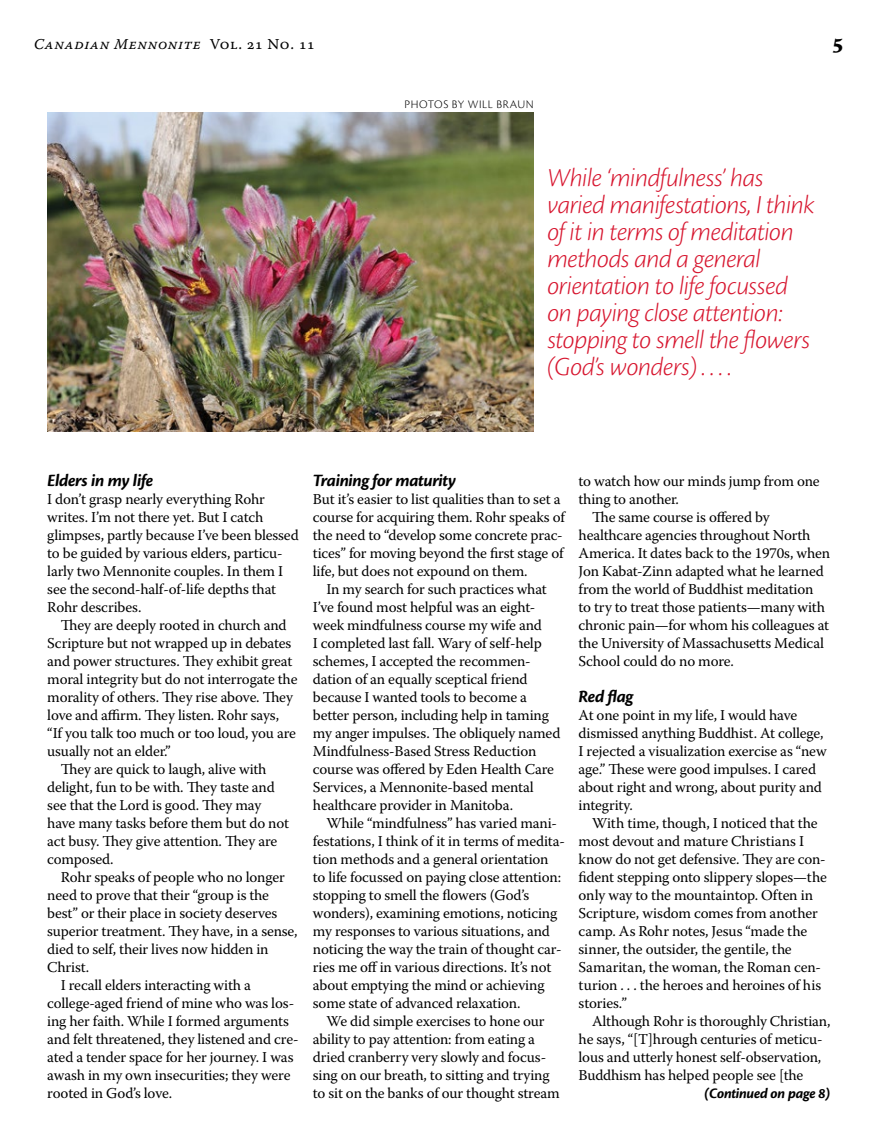
<style>
.page{position:relative;width:878px;height:1148px;background:#fff}
.page>*{position:absolute;margin:0;border:0;box-sizing:border-box;transform-origin:0 0}
.t1{font:italic 300 27px/27px "Cronos Pro";letter-spacing:-.02em;color:#d7162f}
.t2{font:700 21px "Sava Pro";color:#000}
.t3{font:italic 700 18px "Cronos Pro";letter-spacing:-.025em;color:#000}
.t4{font:15px/18px "Warnock Pro";letter-spacing:-.01em;color:#000}
.t5{font:15px "Warnock Pro It Capt";letter-spacing:.035em;color:#000}
.t6{font:italic 700 15px "Cronos Pro";letter-spacing:-.025em;color:#000}
.t7{font:300 12px "Cronos Pro";letter-spacing:.045em;color:#000}
.s1{font-family:"Warnock Pro Capt"}
</style>
<div class="page">
<img style="left:47px;top:112px;width:487px;height:320px">
<p class="t5" style="left:34px;top:35px;width:283px">Canadian Mennonite <span class="s1">Vol. 21 No. 11</span></p>
<h2 class="t2" style="left:832px;top:28px;width:14px">5</h2>
<p class="t7" style="left:404px;top:97px;width:131px">PHOTOS BY WILL BRAUN</p>
<h1 class="t1" style="left:547px;top:164px;width:269px">While ‘mindfulness’ has varied manifestations, I think of it in terms of meditation methods and a general orientation to life focussed on paying close attention: stopping to smell the flowers (God’s wonders) . . . .</h1>
<p class="t3" style="left:47px;top:470px;width:107px">Elders in my life</p>
<p class="t4" style="left:47px;top:490px;width:253px">I don’t grasp nearly everything Rohr writes. I’m not there yet. But I catch glimpses, partly because I’ve been blessed to be guided by various elders, particu&shy;larly two Mennonite couples. In them I see the second-half-of-life depths that Rohr describes.</p>
<p class="t4" style="left:61px;top:616px;width:227px">They are deeply rooted in church and</p>
<p class="t4" style="left:47px;top:634px;width:246px">Scripture but not wrapped up in debates</p>
<p class="t4" style="left:47px;top:652px;width:247px">and power structures. They exhibit great</p>
<p class="t4" style="left:47px;top:670px;width:252px">moral integrity but do not interrogate the</p>
<p class="t4" style="left:47px;top:688px;width:247px">morality of others. They rise above. They</p>
<p class="t4" style="left:47px;top:706px;width:233px">love and affirm. They listen. Rohr says,</p>
<p class="t4" style="left:47px;top:724px;width:250px">“If you talk too much or too loud, you are</p>
<p class="t4" style="left:47px;top:742px;width:125px">usually not an elder.”</p>
<p class="t4" style="left:61px;top:760px;width:207px">They are quick to laugh, alive with</p>
<p class="t4" style="left:47px;top:778px;width:229px">delight, fun to be with. They taste and</p>
<p class="t4" style="left:47px;top:796px;width:215px">see that the Lord is good. They may</p>
<p class="t4" style="left:47px;top:814px;width:243px">have many tasks before them but do not</p>
<p class="t4" style="left:47px;top:832px;width:231px">act busy. They give attention. They are</p>
<p class="t4" style="left:47px;top:850px;width:68px">composed.</p>
<p class="t4" style="left:61px;top:868px;width:225px">Rohr speaks of people who no longer</p>
<p class="t4" style="left:47px;top:886px;width:223px">need to prove that their “group is the</p>
<p class="t4" style="left:47px;top:904px;width:232px">best” or their place in society deserves</p>
<p class="t4" style="left:47px;top:922px;width:252px">superior treatment. They have, in a sense,</p>
<p class="t4" style="left:47px;top:940px;width:223px">died to self, their lives now hidden in</p>
<p class="t4" style="left:47px;top:958px;width:44px">Christ.</p>
<p class="t4" style="left:61px;top:976px;width:191px">I recall elders interacting with a</p>
<p class="t4" style="left:47px;top:994px;width:248px">college-aged friend of mine who was los-</p>
<p class="t4" style="left:47px;top:1012px;width:243px">ing her faith. While I formed arguments</p>
<p class="t4" style="left:47px;top:1030px;width:253px">and felt threatened, they listened and cre-</p>
<p class="t4" style="left:47px;top:1048px;width:248px">ated a tender space for her journey. I was</p>
<p class="t4" style="left:47px;top:1066px;width:245px">awash in my own insecurities; they were</p>
<p class="t4" style="left:47px;top:1084px;width:126px">rooted in God’s love.</p>
<p class="t3" style="left:313px;top:470px;width:145px">Training for maturity</p>
<p class="t4" style="left:313px;top:490px;width:253px">But it’s easier to list qualities than to set a course for acquiring them. Rohr speaks of the need to “develop some concrete prac&shy;tices” for moving beyond the first stage of life, but does not expound on them.</p>
<p class="t4" style="left:313px;top:580px;width:249px;text-indent:14px">In my search for such practices what I’ve found most helpful was an eight&shy;week mindfulness course my wife and<br>I completed last fall. Wary of self-help schemes, I accepted the recommen&shy;dation of an equally sceptical friend because I wanted tools to become a better person, including help in taming my anger impulses. The obliquely named Mindfulness-Based Stress Reduction course was offered by Eden Health Care Services, a Mennonite-based mental healthcare provider in Manitoba.</p>
<p class="t4" style="left:313px;top:814px;width:253px;text-indent:14px">While “mindfulness” has varied mani&shy;festations, I think of it in terms of medita&shy;tion methods and a general orientation to life focussed on paying close attention: stopping to smell the flowers (God’s wonders), examining emotions, noticing my responses to various situations, and noticing the way the train of thought car&shy;ries me off in various directions. It’s not about emptying the mind or achieving some state of advanced relaxation.</p>
<p class="t4" style="left:313px;top:1012px;width:248px;text-indent:14px">We did simple exercises to hone our ability to pay attention: from eating a dried cranberry very slowly and focus&shy;sing on our breath, to sitting and trying to sit on the banks of our thought stream</p>
<p class="t4" style="left:578px;top:472px;width:243px">to watch how our minds jump from one</p>
<p class="t4" style="left:578px;top:490px;width:102px">thing to another.</p>
<p class="t4" style="left:592px;top:508px;width:179px">The same course is offered by</p>
<p class="t4" style="left:578px;top:526px;width:233px">healthcare agencies throughout North</p>
<p class="t4" style="left:578px;top:544px;width:253px">America. It dates back to the 1970s, when</p>
<p class="t4" style="left:578px;top:562px;width:247px">Jon Kabat-Zinn adapted what he learned</p>
<p class="t4" style="left:578px;top:580px;width:236px">from the world of Buddhist meditation</p>
<p class="t4" style="left:578px;top:598px;width:248px">to try to treat those patients—many with</p>
<p class="t4" style="left:578px;top:616px;width:252px">chronic pain—for whom his colleagues at</p>
<p class="t4" style="left:578px;top:634px;width:247px">the University of Massachusetts Medical</p>
<p class="t4" style="left:578px;top:652px;width:157px">School could do no more.</p>
<p class="t3" style="left:578px;top:686px;width:56px">Red flag</p>
<p class="t4" style="left:578px;top:706px;width:250px">At one point in my life, I would have dismissed anything Buddhist. At college, I rejected a visualization exercise as “new age.” These were good impulses. I cared about right and wrong, about purity and integrity.</p>
<p class="t4" style="left:578px;top:814px;width:250px;text-indent:14px">With time, though, I noticed that the most devout and mature Christians I know do not get defensive. They are con&shy;fident stepping onto slippery slopes—the only way to the mountaintop. Often in Scripture, wisdom comes from another camp. As Rohr notes, Jesus “made the sinner, the outsider, the gentile, the Samaritan, the woman, the Roman cen&shy;turion . . . the heroes and heroines of his stories.”</p>
<p class="t4" style="left:578px;top:1012px;width:253px;text-indent:14px">Although Rohr is thoroughly Christian, he says, “[T]hrough centuries of meticu&shy;lous and utterly honest self-observation, Buddhism has helped people see [the</p>
<p class="t6" style="left:704px;top:1085px;width:128px">(Continued on page 8)</p>
</div>
